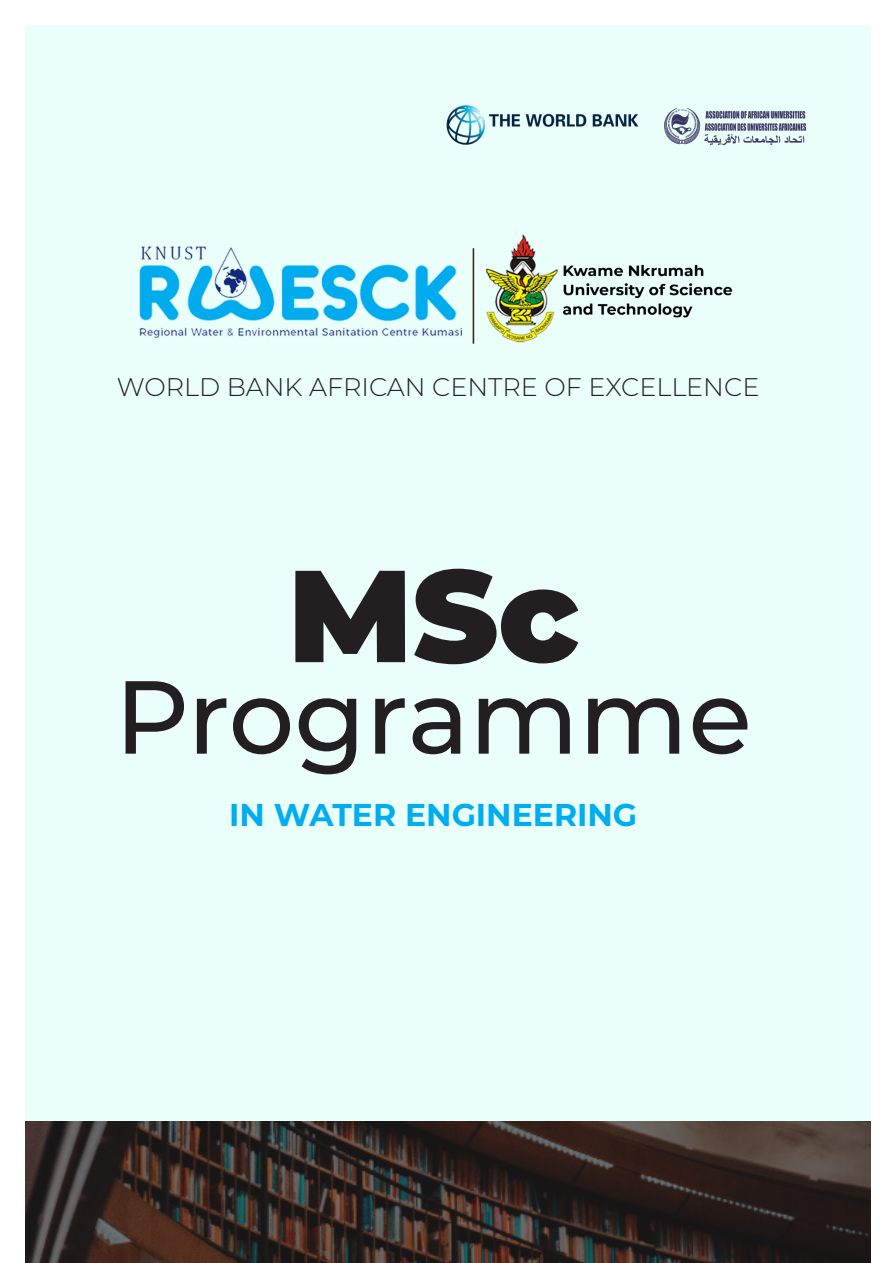
<style>
.page{position:relative;width:893px;height:1263px;background:#fff}
.page>*{position:absolute;margin:0;border:0;box-sizing:border-box;transform-origin:0 0}
.t1{font:900 130.5px "Montserrat";color:#231f20}
.t2{font:500 103.5px "Montserrat";color:#231f20}
.t3{font:700 31.5px "Montserrat";color:#00aeef}
.t4{font:300 25.5px "Montserrat";color:#231f20}
</style>
<div class="page">
<div style="left:26px;top:26px;width:845px;height:1095px;background:#ebfffa"></div>
<img style="left:139px;top:234px;width:594px;height:110px">
<img style="left:664px;top:108px;width:141px;height:37px">
<img style="left:446px;top:105px;width:192px;height:39px">
<img style="left:26px;top:1121px;width:845px;height:142px">
<h2 class="t4" style="left:117px;top:369px;width:644px">WORLD BANK AFRICAN CENTRE OF EXCELLENCE</h2>
<h1 class="t1" style="left:288px;top:518px;width:292px">MSc</h1>
<h1 class="t2" style="left:115px;top:645px;width:639px">Programme</h1>
<h1 class="t3" style="left:229px;top:792px;width:409px">IN WATER ENGINEERING</h1>
</div>
